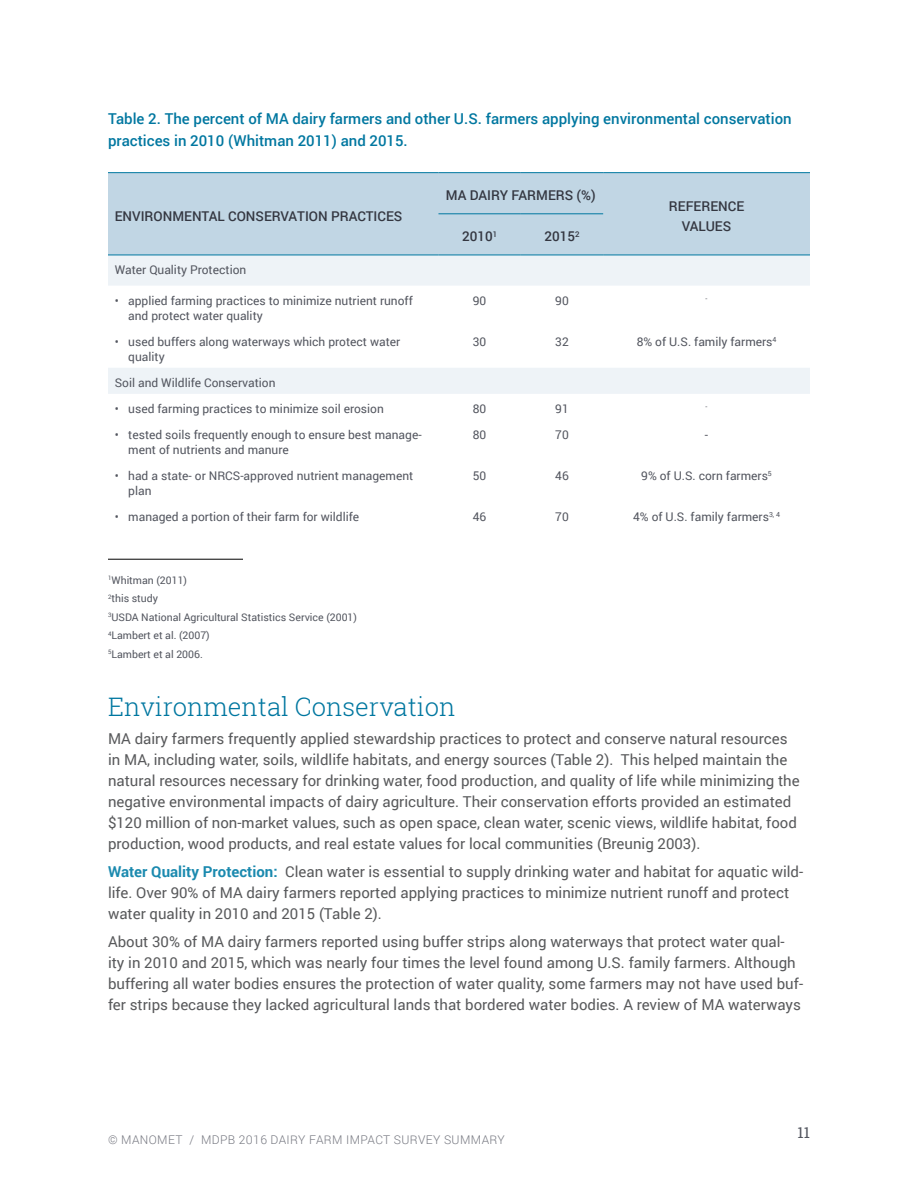
<style>
.page{position:relative;width:918px;height:1188px;background:#fff}
.page>*{position:absolute;margin:0;border:0;box-sizing:border-box;transform-origin:0 0}
.t1{font:300 25.5px "Roboto Slab";color:#0077a0}
.t2{font:15px/21px "Roboto";color:#58595b}
.t3{font:500 15px/22.5px "Roboto";color:#0077a0}
.t4{font:15px "Roboto Slab";color:#53565f}
.t5{font:500 13.5px/19.5px "Roboto";color:#343741;text-align:center}
.t6{font:12px/15px "Roboto";color:#53565f}
.t7{font:300 12px "Roboto";letter-spacing:.03em;color:#74767f}
.t8{font:10.5px/18.5px "Roboto";color:#53565f}
.t9{font:7.05px "Roboto";color:#53565f}
.s1{font-weight:700;color:#1b8aaf}
</style>
<div class="page">
<div style="left:108px;top:173px;width:702px;height:82px;background:#c1d6e4"></div>
<svg style="left:108px;top:256px;width:702px;height:138px"></svg>
<hr style="left:108px;top:172px;width:330px;height:1px;background:#0077a0">
<hr style="left:108px;top:255px;width:330px;height:1px;background:#0077a0">
<hr style="left:438px;top:255px;width:83px;height:1px;background:#0077a0">
<hr style="left:521px;top:255px;width:82px;height:1px;background:#0077a0">
<hr style="left:438px;top:172px;width:83px;height:1px;background:#0077a0">
<hr style="left:521px;top:172px;width:82px;height:1px;background:#0077a0">
<hr style="left:438px;top:214px;width:83px;height:1px;background:#0077a0">
<hr style="left:521px;top:214px;width:82px;height:1px;background:#0077a0">
<hr style="left:603px;top:172px;width:207px;height:1px;background:#0077a0">
<hr style="left:603px;top:255px;width:207px;height:1px;background:#0077a0">
<hr style="left:108px;top:559px;width:135px;height:1px;background:#000">
<p class="t3" style="left:108px;top:107px;width:685px">Table 2. The percent of MA dairy farmers and other U.S. farmers applying environmental conservation practices in 2010 (Whitman 2011) and 2015.</p>
<p class="t5" style="left:115px;top:206px;width:289px">Environmental Conservation Practices</p>
<p class="t5" style="left:446px;top:185px;width:151px">MA Dairy Farmers (%)</p>
<p class="t5" style="left:462px;top:226px;width:37px">2010<sup>1</sup></p>
<p class="t5" style="left:544px;top:226px;width:37px">2015<sup>2</sup></p>
<p class="t5" style="left:669px;top:196px;width:77px">Reference<br>Values</p>
<p class="t6" style="left:115px;top:262px;width:133px">Water Quality Protection</p>
<p class="t6" style="left:128px;top:293px;width:286px;text-indent:-14px">• applied farming practices to minimize nutrient runoff and protect water quality</p>
<p class="t6" style="left:473px;top:293px;width:15px">90</p>
<p class="t6" style="left:555px;top:293px;width:15px">90</p>
<p class="t9" style="left:706px;top:293px;width:3px">-</p>
<p class="t6" style="left:128px;top:334px;width:274px;text-indent:-14px">• used buffers along waterways which protect water quality</p>
<p class="t6" style="left:473px;top:334px;width:15px">30</p>
<p class="t6" style="left:555px;top:334px;width:15px">32</p>
<p class="t6" style="left:637px;top:334px;width:141px">8% of U.S. family farmers<sup>4</sup></p>
<p class="t6" style="left:115px;top:375px;width:162px">Soil and Wildlife Conservation</p>
<p class="t6" style="left:115px;top:401px;width:271px">• used farming practices to minimize soil erosion</p>
<p class="t6" style="left:473px;top:401px;width:15px">80</p>
<p class="t6" style="left:555px;top:401px;width:15px">91</p>
<p class="t9" style="left:706px;top:402px;width:3px">-</p>
<p class="t6" style="left:128px;top:427px;width:295px;text-indent:-14px">• tested soils frequently enough to ensure best manage&shy;ment of nutrients and manure</p>
<p class="t6" style="left:473px;top:427px;width:15px">80</p>
<p class="t6" style="left:555px;top:427px;width:15px">70</p>
<p class="t6" style="left:705px;top:427px;width:5px">-</p>
<p class="t6" style="left:128px;top:468px;width:287px;text-indent:-14px">• had a state- or NRCS-approved nutrient management plan</p>
<p class="t6" style="left:473px;top:468px;width:15px">50</p>
<p class="t6" style="left:555px;top:468px;width:15px">46</p>
<p class="t6" style="left:641px;top:468px;width:132px">9% of U.S. corn farmers<sup>5</sup></p>
<p class="t6" style="left:115px;top:509px;width:246px">• managed a portion of their farm for wildlife</p>
<p class="t6" style="left:473px;top:509px;width:15px">46</p>
<p class="t6" style="left:555px;top:509px;width:15px">70</p>
<p class="t6" style="left:633px;top:509px;width:148px">4% of U.S. family farmers<sup>3,</sup> <sup>4</sup></p>
<p class="t8" style="left:108px;top:570px;width:251px"><sup>1</sup>Whitman (2011)<br><sup>2</sup>this study<br><sup>3</sup>USDA National Agricultural Statistics Service (2001)<br><sup>4</sup>Lambert et al. (2007)<br><sup>5</sup>Lambert et al 2006.</p>
<h1 class="t1" style="left:108px;top:690px;width:349px">Environmental Conservation</h1>
<p class="t2" style="left:108px;top:728px;width:693px">MA dairy farmers frequently applied stewardship practices to protect and conserve natural resources in MA, including water, soils, wildlife habitats, and energy sources (Table 2). This helped maintain the natural resources necessary for drinking water, food production, and quality of life while minimizing the negative environmental impacts of dairy agriculture. Their conservation efforts provided an estimated $120 million of non-market values, such as open space, clean water, scenic views, wildlife habitat, food production, wood products, and real estate values for local communities (Breunig 2003).</p>
<p class="t2" style="left:108px;top:861px;width:697px"><span class="s1">Water Quality Protection:</span> Clean water is essential to supply drinking water and habitat for aquatic wild&shy;life. Over 90% of MA dairy farmers reported applying practices to minimize nutrient runoff and protect water quality in 2010 and 2015 (Table 2).</p>
<p class="t2" style="left:108px;top:930px;width:697px">About 30% of MA dairy farmers reported using buffer strips along waterways that protect water qual&shy;ity in 2010 and 2015, which was nearly four times the level found among U.S. family farmers. Although buffering all water bodies ensures the protection of water quality, some farmers may not have used buf&shy;fer strips because they lacked agricultural lands that bordered water bodies. A review of MA waterways</p>
<p class="t7" style="left:108px;top:1132px;width:247px">© MANOMET / MDPB 2016 DAIRY FARM IMPA</p>
<p class="t7" style="left:375px;top:1132px;width:95px">CT SURVEY SUMMA</p>
<p class="t7" style="left:490px;top:1132px;width:17px">RY</p>
<p class="t4" style="left:798px;top:1122px;width:14px">11</p>
</div>
